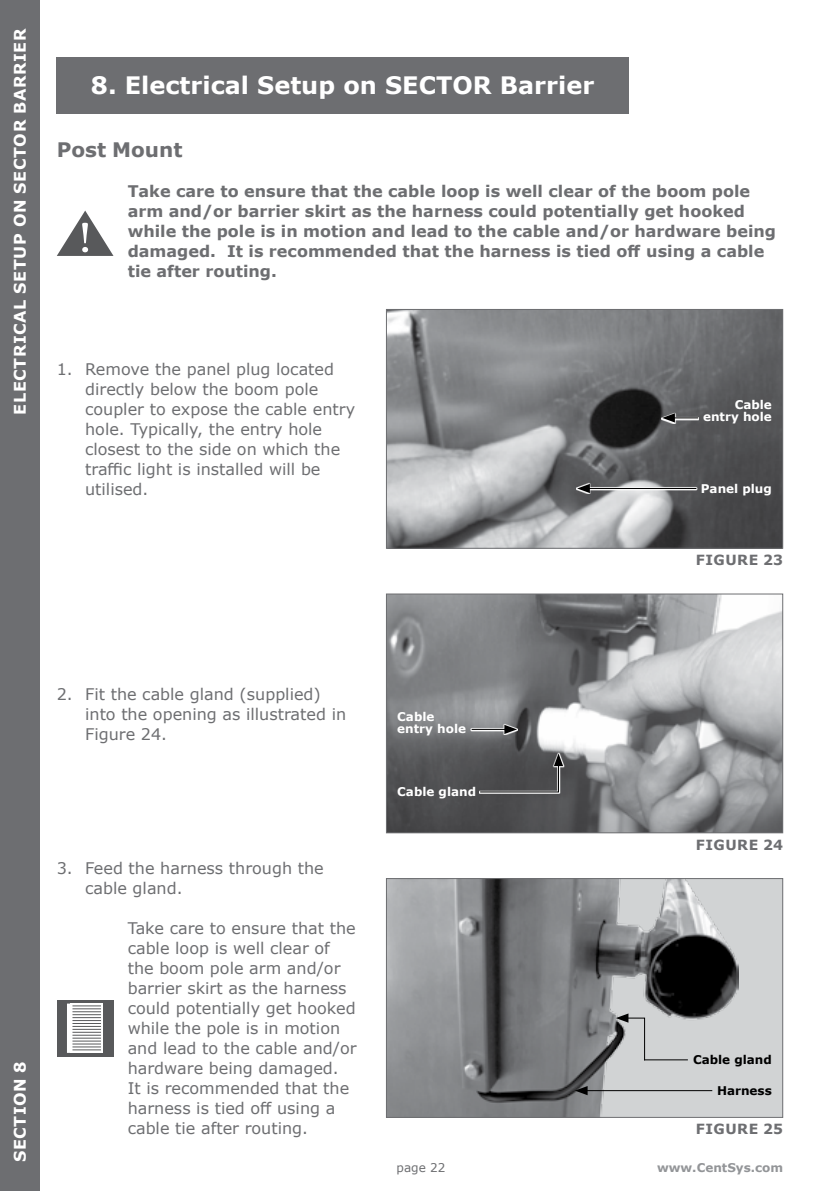
<style>
.page{position:relative;width:840px;height:1191px;background:#fff}
.page>*{position:absolute;margin:0;border:0;box-sizing:border-box;transform-origin:0 0}
.t1{font:700 24px "Verdana";color:#fff}
.t2{font:700 20px "Verdana";color:#6d6e71}
.t3{font:16px/20px "Verdana";color:#6d6e71}
.t4{font:700 16px/20px "Verdana";color:#6d6e71}
.t5{font:700 16px "Verdana";letter-spacing:.035em;color:#fff}
.t6{font:700 14px "Verdana";letter-spacing:.035em;color:#6d6e71}
.t7{font:700 12px/12px "Verdana";color:#fff;text-align:right}
.t8{font:700 12px "Verdana";color:#000}
.t9{font:700 12px "Verdana";color:#939598}
.t10{font:12px "Verdana";color:#6d6e71}
</style>
<div class="page">
<div style="left:0;top:0;width:40px;height:1191px;background:#6d6e71"></div>
<div style="left:57px;top:57px;width:571px;height:56px;background:#6d6e71"></div>
<svg style="left:57px;top:210px;width:56px;height:46px"></svg>
<svg style="left:386px;top:878px;width:397px;height:240px;background:#919294"></svg>
<svg style="left:386px;top:593px;width:397px;height:241px;background:#8e8f91"></svg>
<svg style="left:386px;top:309px;width:397px;height:240px;background:#7d7e80"></svg>
<div style="left:57px;top:1000px;width:56px;height:56px;background:#58595b"></div>
<div style="left:70px;top:1003px;width:33px;height:50px;background:#fff"></div>
<svg style="left:67px;top:1003px;width:34px;height:50px"></svg>
<svg style="left:660px;top:412px;width:38px;height:11px"></svg>
<svg style="left:661px;top:413px;width:36px;height:9px"></svg>
<svg style="left:576px;top:483px;width:121px;height:11px"></svg>
<hr style="left:586px;top:488px;width:110px;height:1px;background:#000">
<svg style="left:577px;top:484px;width:12px;height:9px"></svg>
<svg style="left:470px;top:724px;width:48px;height:11px"></svg>
<hr style="left:471px;top:729px;width:36px;height:1px;background:#000">
<svg style="left:504px;top:725px;width:12px;height:9px"></svg>
<svg style="left:479px;top:752px;width:85px;height:41px"></svg>
<svg style="left:479px;top:753px;width:84px;height:40px;background:#515153"></svg>
<hr style="left:584px;top:1090px;width:127px;height:1px;background:#000">
<svg style="left:574px;top:1086px;width:13px;height:9px"></svg>
<svg style="left:615px;top:1013px;width:30px;height:48px"></svg>
<hr style="left:643px;top:1059px;width:44px;height:1px;background:#000">
<p class="t5" style="left:9px;top:415px;width:387px;rotate:-90deg">Electrical Setup on SECTOR Barrier</p>
<h1 class="t1" style="left:91px;top:68px;width:504px">8. Electrical Setup on SECTOR Barrier</h1>
<p class="t2" style="left:57px;top:136px;width:127px">Post Mount</p>
<p class="t4" style="left:128px;top:181px;width:649px">Take care to ensure that the cable loop is well clear of the boom pole arm and/or barrier skirt as the harness could potentially get hooked while the pole is in motion and lead to the cable and/or hardware being damaged. It is recommended that the harness is tied off using a cable tie after routing.</p>
<p class="t3" style="left:85px;top:359px;width:271px;text-indent:-28px">1. Remove the panel plug located directly below the boom pole coupler to expose the cable entry hole. Typically, the entry hole closest to the side on which the traffic light is installed will be utilised.</p>
<p class="t7" style="left:702px;top:398px;width:70px">Cable entry hole</p>
<p class="t7" style="left:700px;top:482px;width:72px">Panel plug</p>
<p class="t6" style="left:695px;top:550px;width:89px">FIGURE 23</p>
<p class="t3" style="left:85px;top:683px;width:262px;text-indent:-28px">2. Fit the cable gland (supplied) into the opening as illustrated in<br>Figure 24.</p>
<p class="t5" style="left:9px;top:1162px;width:103px;rotate:-90deg">SECTION 8</p>
<p class="t3" style="left:85px;top:857px;width:240px;text-indent:-28px">3. Feed the harness through the cable gland.</p>
<p class="t3" style="left:128px;top:918px;width:230px">Take care to ensure that the cable loop is well clear of the boom pole arm and/or barrier skirt as the harness could potentially get hooked while the pole is in motion and lead to the cable and/or hardware being damaged.<br>It is recommended that the harness is tied off using a cable tie after routing.</p>
<p class="t7" style="left:397px;top:710px;width:70px;text-align:left">Cable entry hole</p>
<p class="t7" style="left:397px;top:785px;width:80px">Cable gland</p>
<p class="t6" style="left:695px;top:834px;width:89px">FIGURE 24</p>
<p class="t8" style="left:692px;top:1051px;width:80px">Cable gland</p>
<p class="t8" style="left:716px;top:1082px;width:56px">Harness</p>
<p class="t6" style="left:695px;top:1119px;width:89px">FIGURE 25</p>
<p class="t10" style="left:396px;top:1159px;width:50px">page 22</p>
<p class="t9" style="left:656px;top:1159px;width:128px">www.CentSys.com</p>
</div>
